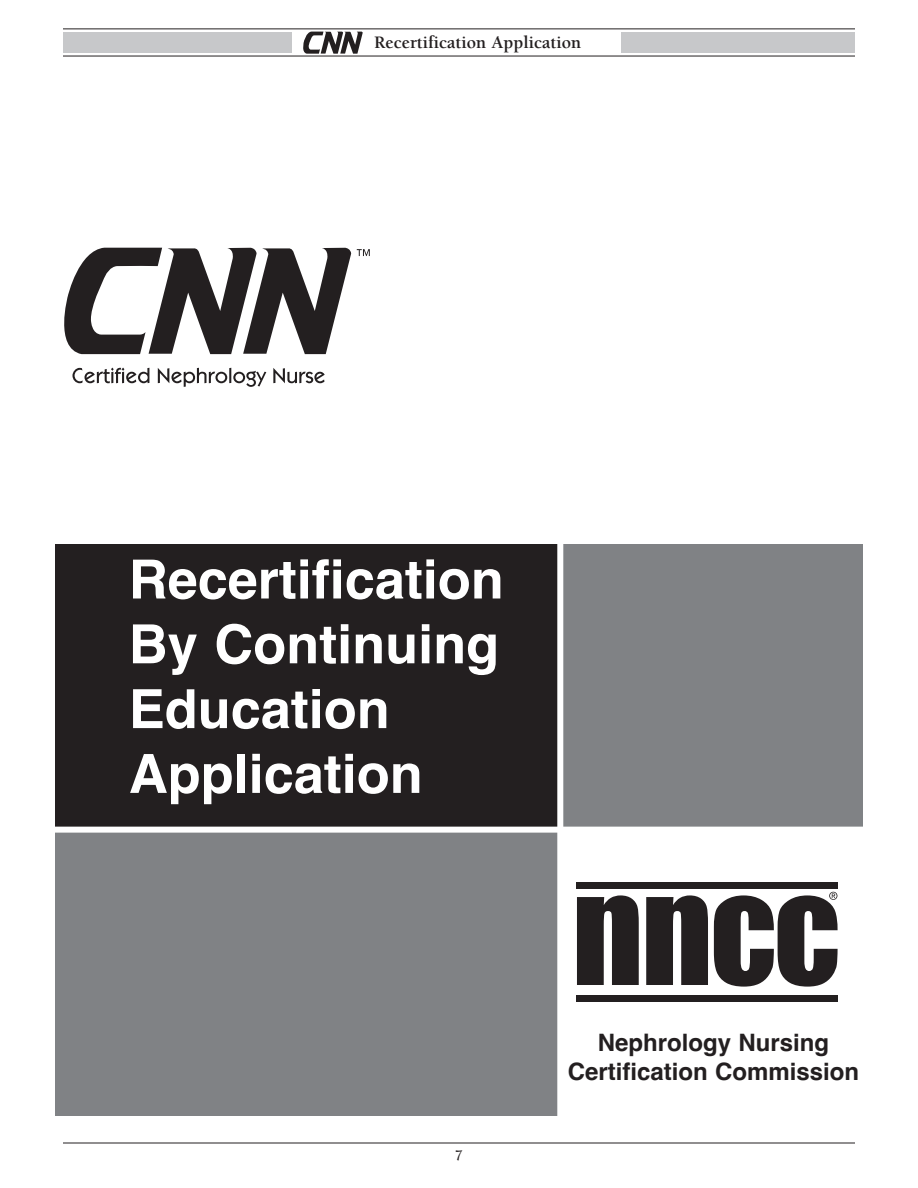
<style>
.page{position:relative;width:918px;height:1188px;background:#fff}
.page>*{position:absolute;margin:0;border:0;box-sizing:border-box;transform-origin:0 0}
.t1{font:700 54px/64.8px "Helvetica";color:#fff}
.t2{font:700 24px "Helvetica";color:#231f20}
.t3{font:700 18px "Berkeley";color:#231f20}
.t4{font:700 15px "Berkeley";color:#231f20}
</style>
<div class="page">
<svg style="left:310px;top:31px;width:52px;height:1px"></svg>
<svg style="left:303px;top:32px;width:60px;height:22px"></svg>
<hr style="left:63px;top:56px;width:792px;height:1px;background:#231f20">
<hr style="left:63px;top:29px;width:792px;height:1px;background:#231f20">
<hr style="left:63px;top:1143px;width:792px;height:1px;background:#231f20">
<div style="left:63px;top:32px;width:228px;height:21px;background:#c7c8ca"></div>
<div style="left:621px;top:32px;width:234px;height:21px;background:#c7c8ca"></div>
<svg style="left:64px;top:248px;width:287px;height:106px"></svg>
<svg style="left:72px;top:368px;width:77px;height:15px"></svg>
<svg style="left:158px;top:368px;width:108px;height:19px"></svg>
<svg style="left:273px;top:368px;width:52px;height:15px"></svg>
<svg style="left:357px;top:249px;width:13px;height:7px"></svg>
<svg style="left:577px;top:895px;width:62px;height:90px;background:#423f40"></svg>
<svg style="left:646px;top:895px;width:62px;height:90px;background:#423f3f"></svg>
<div style="left:576px;top:995px;width:262px;height:7px;background:#231f20"></div>
<div style="left:576px;top:882px;width:262px;height:7px;background:#231f20"></div>
<svg style="left:714px;top:892px;width:124px;height:95px"></svg>
<div style="left:55px;top:544px;width:504px;height:286px;background:#231f20"></div>
<div style="left:562px;top:544px;width:301px;height:286px;background:#808285"></div>
<div style="left:55px;top:830px;width:504px;height:286px;background:#808285"></div>
<div style="left:39px;top:827px;width:865px;height:6px;background:#fff"></div>
<div style="left:557px;top:542px;width:6px;height:583px;background:#fff"></div>
<p class="t3" style="left:374px;top:36px;width:209px">Recertification Application</p>
<p class="t1" style="left:129px;top:551px;width:377px">Recertification</p>
<p class="t1" style="left:129px;top:616px;width:372px">By Continuing<br>Education<br>Application</p>
<p class="t4" style="left:455px;top:1149px;width:10px">7</p>
<p class="t2" style="left:598px;top:1033px;width:233px">Nephrology Nursing</p>
<p class="t2" style="left:568px;top:1061px;width:293px">Certification Commission</p>
</div>
